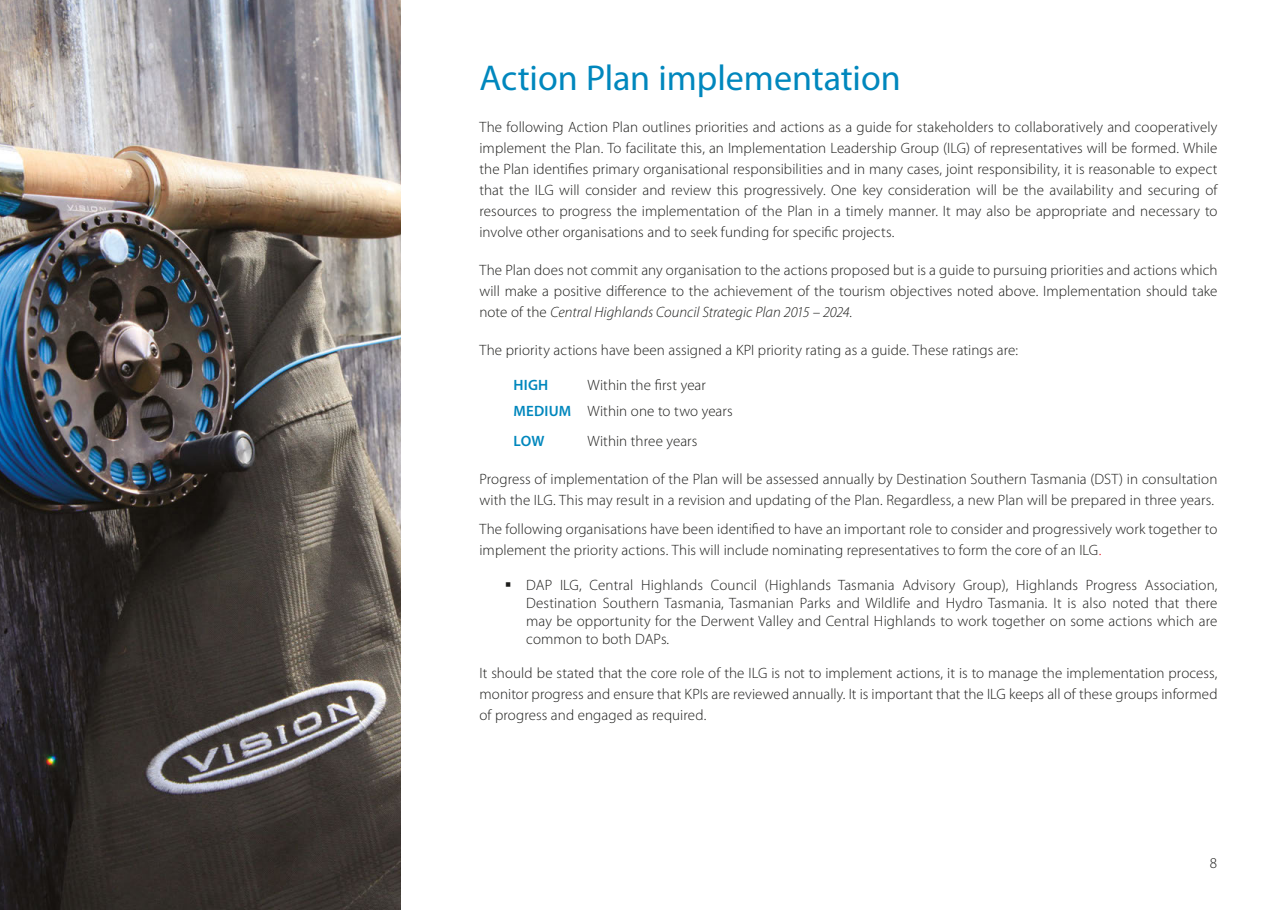
<style>
.page{position:relative;width:1280px;height:910px;background:#fff}
.page>*{position:absolute;margin:0;border:0;box-sizing:border-box;transform-origin:0 0}
.t1{font:36px "Myriad Pro";color:#0087bd}
.t2{font:300 15px/21px "Myriad Pro";letter-spacing:.005em;color:#1d1d1b;text-align:justify}
.t3{font:600 15px "Myriad Pro";letter-spacing:.015em;color:#0087bd}
.s1{font-style:italic}
.s2{font-weight:600;color:#0087bd}
.s3{color:#e30613}
</style>
<div class="page">
<img style="left:0;top:0;width:401px;height:910px">
<h1 class="t1" style="left:479px;top:55px;width:423px">Action Plan implementation</h1>
<p class="t2" style="left:479px;top:116px;width:739px">The following Action Plan outlines priorities and actions as a guide for stakeholders to collaboratively and cooperatively implement the Plan. To facilitate this, an Implementation Leadership Group (ILG) of representatives will be formed. While the Plan identifies primary organisational responsibilities and in many cases, joint responsibility, it is reasonable to expect that the ILG will consider and review this progressively. One key consideration will be the availability and securing of resources to progress the implementation of the Plan in a timely manner. It may also be appropriate and necessary to involve other organisations and to seek funding for specific projects.</p>
<p class="t2" style="left:479px;top:259px;width:739px">The Plan does not commit any organisation to the actions proposed but is a guide to pursuing priorities and actions which will make a positive difference to the achievement of the tourism objectives noted above. Implementation should take note of the <span class="s1">Central Highlands Council Strategic Plan 2015 – 2024.</span></p>
<p class="t2" style="left:479px;top:339px;width:540px">The priority actions have been assigned a KPI priority rating as a guide. These ratings are:</p>
<p class="t3" style="left:513px;top:375px;width:36px">HIGH</p>
<p class="t2" style="left:513px;top:371px;width:221px;line-height:26.5px;text-indent:74px">Within the first year<br><span class="s2">MEDIUM</span> Within one to two years</p>
<p class="t3" style="left:513px;top:431px;width:32px">LOW</p>
<p class="t2" style="left:587px;top:430px;width:112px">Within three years</p>
<p class="t2" style="left:479px;top:468px;width:739px">Progress of implementation of the Plan will be assessed annually by Destination Southern Tasmania (DST) in consultation with the ILG. This may result in a revision and updating of the Plan. Regardless, a new Plan will be prepared in three years.</p>
<p class="t2" style="left:479px;top:519px;width:739px">The following organisations have been identified to have an important role to consider and progressively work together to implement the priority actions. This will include nominating representatives to form the core of an ILG<span class="s3">.</span></p>
<p class="t2" style="left:526px;top:576px;width:693px;line-height:18px;text-indent:-21px">▪ DAP ILG, Central Highlands Council (Highlands Tasmania Advisory Group), Highlands Progress Association, Destination Southern Tasmania, Tasmanian Parks and Wildlife and Hydro Tasmania. It is also noted that there may be opportunity for the Derwent Valley and Central Highlands to work together on some actions which are common to both DAPs.</p>
<p class="t2" style="left:479px;top:662px;width:740px">It should be stated that the core role of the ILG is not to implement actions, it is to manage the implementation process, monitor progress and ensure that KPIs are reviewed annually. It is important that the ILG keeps all of these groups informed of progress and engaged as required.</p>
<p class="t2" style="left:1210px;top:852px;width:9px">8</p>
</div>
